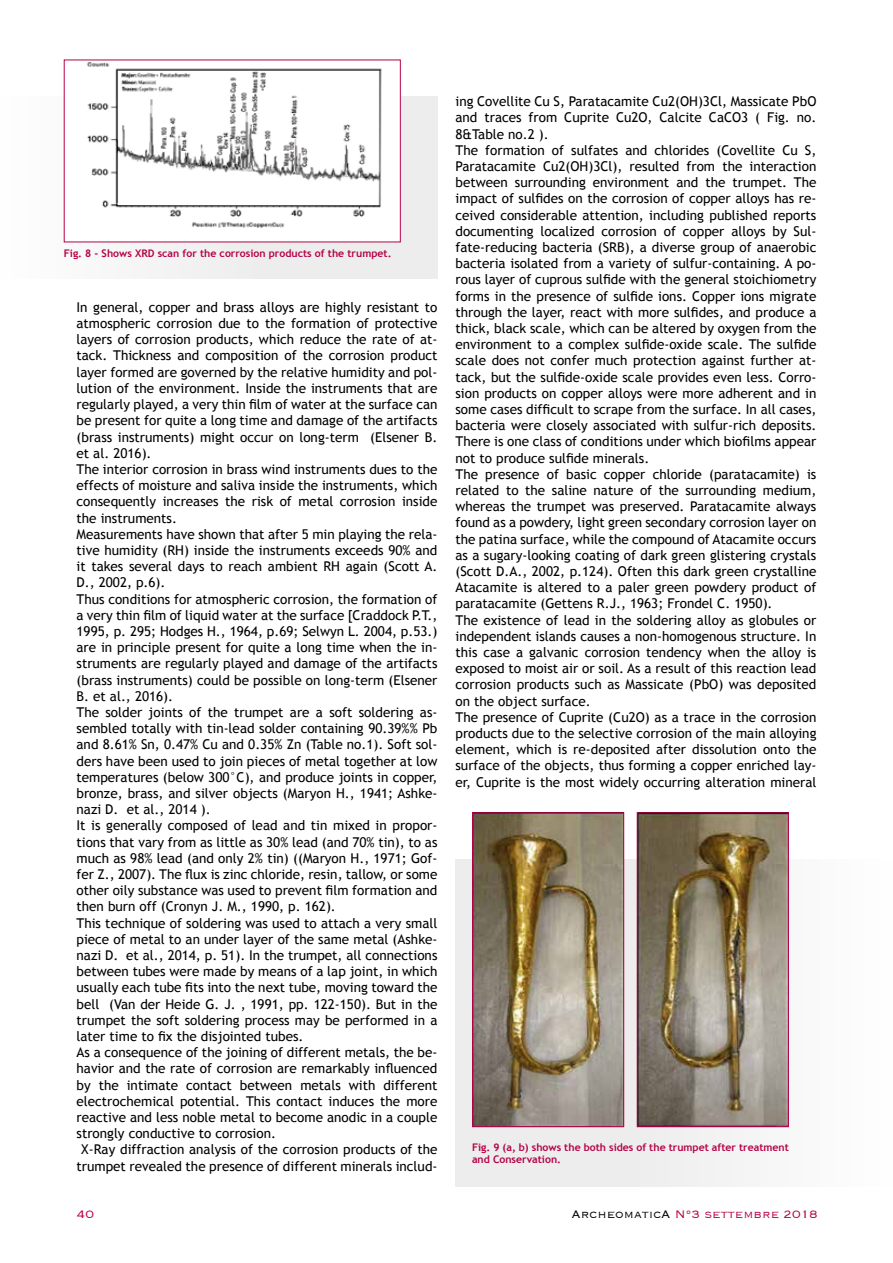
<style>
.page{position:relative;width:893px;height:1263px;background:#fff}
.page>*{position:absolute;margin:0;border:0;box-sizing:border-box;transform-origin:0 0}
.t1{font:300 14.1px "Copperplate";color:#b40247}
.t2{font:13.5px/16.2px "Trebuchet MS";color:#000}
.t3{font:700 10.5px/12.6px "Trebuchet MS";color:#b40247}
.s1{color:#000}
</style>
<div class="page">
<div style="left:456px;top:859px;width:437px;height:328px;background:#f8f8f8"></div>
<div style="left:0;top:96px;width:437px;height:183px;background:#ededed"></div>
<img style="left:66px;top:62px;width:333px;height:178px">
<img style="left:474px;top:814px;width:148px;height:311px">
<div style="left:472px;top:812px;width:152px;height:315px;border:1px solid #b40247"></div>
<img style="left:639px;top:814px;width:148px;height:311px">
<div style="left:637px;top:812px;width:152px;height:315px;border:1px solid #b40247"></div>
<p class="t3" style="left:64px;top:246px;width:329px">Fig. 8 - Shows XRD scan for the corrosion products of the trumpet.</p>
<p class="t2" style="left:77px;top:299px;width:362px">In general, copper and brass alloys are highly resistant to</p>
<p class="t2" style="left:77px;top:315px;width:362px">atmospheric corrosion due to the formation of protective</p>
<p class="t2" style="left:77px;top:332px;width:362px">layers of corrosion products, which reduce the rate of at-</p>
<p class="t2" style="left:77px;top:348px;width:362px">tack. Thickness and composition of the corrosion product</p>
<p class="t2" style="left:77px;top:364px;width:362px">layer formed are governed by the relative humidity and pol-</p>
<p class="t2" style="left:77px;top:380px;width:362px">lution of the environment. Inside the instruments that are</p>
<p class="t2" style="left:77px;top:396px;width:362px">regularly played, a very thin film of water at the surface can</p>
<p class="t2" style="left:77px;top:413px;width:362px">be present for quite a long time and damage of the artifacts</p>
<p class="t2" style="left:77px;top:429px;width:362px">(brass instruments) might occur on long-term (Elsener B.</p>
<p class="t2" style="left:77px;top:445px;width:77px">et al. 2016).</p>
<p class="t2" style="left:77px;top:461px;width:362px">The interior corrosion in brass wind instruments dues to the</p>
<p class="t2" style="left:77px;top:477px;width:362px">effects of moisture and saliva inside the instruments, which</p>
<p class="t2" style="left:77px;top:494px;width:362px">consequently increases the risk of metal corrosion inside</p>
<p class="t2" style="left:77px;top:510px;width:102px">the instruments.</p>
<p class="t2" style="left:77px;top:526px;width:362px">Measurements have shown that after 5 min playing the rela-</p>
<p class="t2" style="left:77px;top:542px;width:362px">tive humidity (RH) inside the instruments exceeds 90% and</p>
<p class="t2" style="left:77px;top:558px;width:362px">it takes several days to reach ambient RH again (Scott A.</p>
<p class="t2" style="left:77px;top:575px;width:91px">D., 2002, p.6).</p>
<p class="t2" style="left:77px;top:591px;width:362px">Thus conditions for atmospheric corrosion, the formation of</p>
<p class="t2" style="left:77px;top:607px;width:362px">a very thin film of liquid water at the surface [Craddock P.T.,</p>
<p class="t2" style="left:77px;top:623px;width:362px">1995, p. 295; Hodges H., 1964, p.69; Selwyn L. 2004, p.53.)</p>
<p class="t2" style="left:77px;top:639px;width:362px">are in principle present for quite a long time when the in-</p>
<p class="t2" style="left:77px;top:656px;width:362px">struments are regularly played and damage of the artifacts</p>
<p class="t2" style="left:77px;top:672px;width:362px">(brass instruments) could be possible on long-term (Elsener</p>
<p class="t2" style="left:77px;top:688px;width:98px">B. et al., 2016).</p>
<p class="t2" style="left:77px;top:704px;width:362px">The solder joints of the trumpet are a soft soldering as-</p>
<p class="t2" style="left:77px;top:720px;width:362px">sembled totally with tin-lead solder containing 90.39%% Pb</p>
<p class="t2" style="left:77px;top:737px;width:362px">and 8.61% Sn, 0.47% Cu and 0.35% Zn (Table no.1). Soft sol-</p>
<p class="t2" style="left:77px;top:753px;width:362px">ders have been used to join pieces of metal together at low</p>
<p class="t2" style="left:77px;top:769px;width:362px">temperatures (below 300°C), and produce joints in copper,</p>
<p class="t2" style="left:77px;top:785px;width:362px">bronze, brass, and silver objects (Maryon H., 1941; Ashke-</p>
<p class="t2" style="left:77px;top:801px;width:136px">nazi D. et al., 2014 ).</p>
<p class="t2" style="left:77px;top:818px;width:362px">It is generally composed of lead and tin mixed in propor-</p>
<p class="t2" style="left:77px;top:834px;width:362px">tions that vary from as little as 30% lead (and 70% tin), to as</p>
<p class="t2" style="left:77px;top:850px;width:362px">much as 98% lead (and only 2% tin) ((Maryon H., 1971; Gof-</p>
<p class="t2" style="left:77px;top:866px;width:362px">fer Z., 2007). The flux is zinc chloride, resin, tallow, or some</p>
<p class="t2" style="left:77px;top:882px;width:362px">other oily substance was used to prevent film formation and</p>
<p class="t2" style="left:77px;top:899px;width:261px">then burn off (Cronyn J. M., 1990, p. 162).</p>
<p class="t2" style="left:77px;top:915px;width:362px">This technique of soldering was used to attach a very small</p>
<p class="t2" style="left:77px;top:931px;width:362px">piece of metal to an under layer of the same metal (Ashke-</p>
<p class="t2" style="left:77px;top:947px;width:362px">nazi D. et al., 2014, p. 51). In the trumpet, all connections</p>
<p class="t2" style="left:77px;top:963px;width:362px">between tubes were made by means of a lap joint, in which</p>
<p class="t2" style="left:77px;top:980px;width:362px">usually each tube fits into the next tube, moving toward the</p>
<p class="t2" style="left:77px;top:996px;width:362px">bell (Van der Heide G. J. , 1991, pp. 122-150). But in the</p>
<p class="t2" style="left:77px;top:1012px;width:362px">trumpet the soft soldering process may be performed in a</p>
<p class="t2" style="left:77px;top:1028px;width:228px">later time to fix the disjointed tubes.</p>
<p class="t2" style="left:77px;top:1044px;width:362px">As a consequence of the joining of different metals, the be-</p>
<p class="t2" style="left:77px;top:1061px;width:362px">havior and the rate of corrosion are remarkably influenced</p>
<p class="t2" style="left:77px;top:1077px;width:362px">by the intimate contact between metals with different</p>
<p class="t2" style="left:77px;top:1093px;width:362px">electrochemical potential. This contact induces the more</p>
<p class="t2" style="left:77px;top:1109px;width:362px">reactive and less noble metal to become anodic in a couple</p>
<p class="t2" style="left:77px;top:1125px;width:201px">strongly conductive to corrosion.</p>
<p class="t2" style="left:81px;top:1142px;width:358px">X-Ray diffraction analysis of the corrosion products of the</p>
<p class="t2" style="left:77px;top:1158px;width:362px">trumpet revealed the presence of different minerals includ-</p>
<p class="t2" style="left:455px;top:93px;width:362px">ing Covellite Cu S, Paratacamite Cu2(OH)3Cl, Massicate PbO and traces from Cuprite Cu2O, Calcite CaCO3 ( Fig. no.<br>8&amp;Table no.2 ).<br>The formation of sulfates and chlorides (Covellite Cu S, Paratacamite Cu2(OH)3Cl), resulted from the interaction between surrounding environment and the trumpet. The impact of sulfides on the corrosion of copper alloys has re&shy;ceived considerable attention, including published reports documenting localized corrosion of copper alloys by Sul&shy;fate-reducing bacteria (SRB), a diverse group of anaerobic bacteria isolated from a variety of sulfur-containing. A po&shy;rous layer of cuprous sulfide with the general stoichiometry forms in the presence of sulfide ions. Copper ions migrate through the layer, react with more sulfides, and produce a thick, black scale, which can be altered by oxygen from the environment to a complex sulfide-oxide scale. The sulfide scale does not confer much protection against further at&shy;tack, but the sulfide-oxide scale provides even less. Corro&shy;sion products on copper alloys were more adherent and in some cases difficult to scrape from the surface. In all cases, bacteria were closely associated with sulfur-rich deposits.<br>There is one class of conditions under which biofilms appear not to produce sulfide minerals.<br>The presence of basic copper chloride (paratacamite) is related to the saline nature of the surrounding medium, whereas the trumpet was preserved. Paratacamite always found as a powdery, light green secondary corrosion layer on the patina surface, while the compound of Atacamite occurs as a sugary-looking coating of dark green glistering crystals (Scott D.A., 2002, p.124). Often this dark green crystalline Atacamite is altered to a paler green powdery product of paratacamite (Gettens R.J., 1963; Frondel C. 1950).<br>The existence of lead in the soldering alloy as globules or independent islands causes a non-homogenous structure. In this case a galvanic corrosion tendency when the alloy is exposed to moist air or soil. As a result of this reaction lead corrosion products such as Massicate (PbO) was deposited on the object surface.<br>The presence of Cuprite (Cu2O) as a trace in the corrosion products due to the selective corrosion of the main alloying element, which is re-deposited after dissolution onto the surface of the objects, thus forming a copper enriched lay&shy;er, Cuprite is the most widely occurring alteration mineral</p>
<p class="t3" style="left:472px;top:1140px;width:318px">Fig. 9 (a, b) shows the both sides of the trumpet after treatment and Conservation.</p>
<p class="t1" style="left:77px;top:1205px;width:19px">40</p>
<p class="t1" style="left:572px;top:1205px;width:248px"><span class="s1">ArcheomaticA</span> N°3 settembre 2018</p>
</div>
